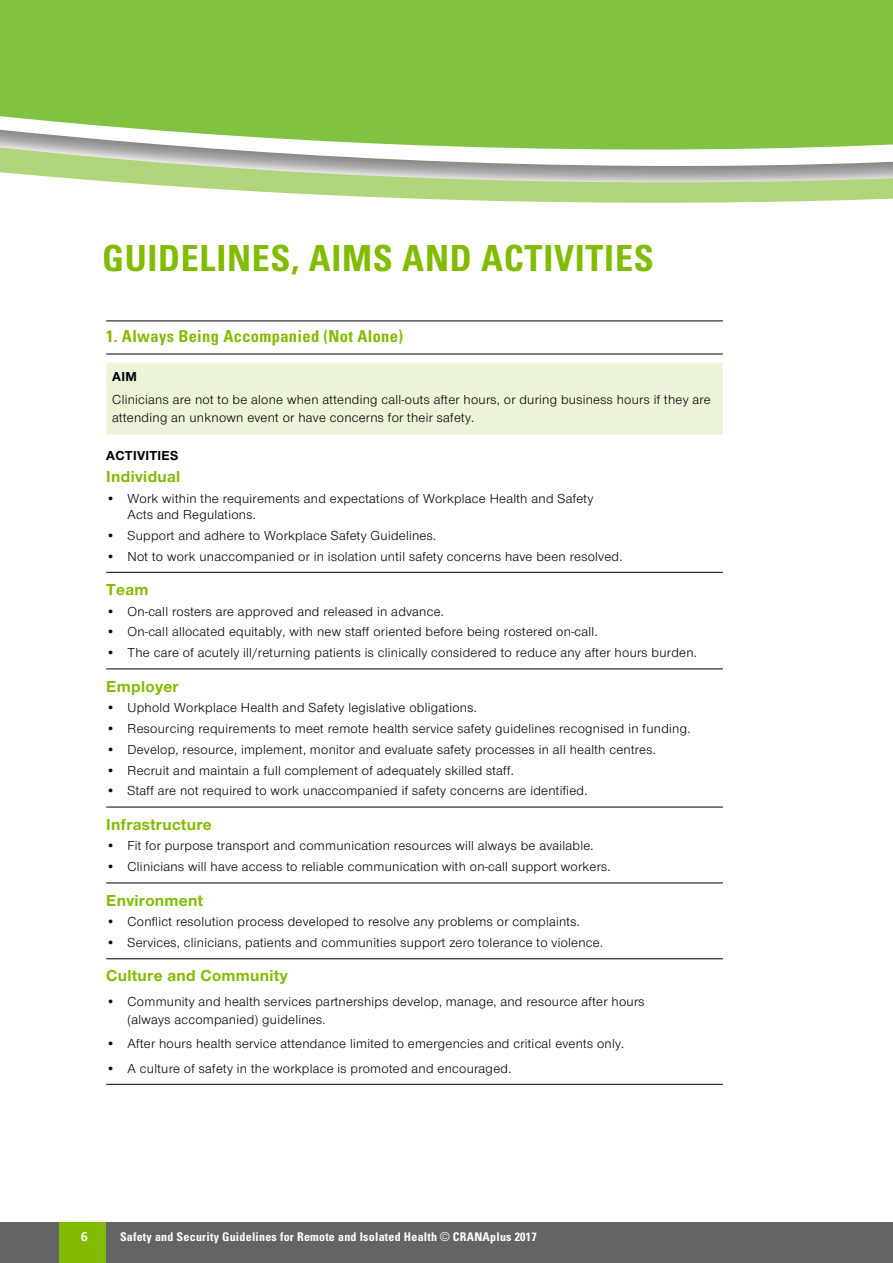
<style>
.page{position:relative;width:893px;height:1263px;background:#fff}
.page>*{position:absolute;margin:0;border:0;box-sizing:border-box;transform-origin:0 0}
.t1{font:700 condensed 36px "Univers";letter-spacing:.02em;color:#82bc00}
.t2{font:700 16.5px "Nimbus San Nov T";letter-spacing:.02em;color:#82bc00}
.t3{font:700 condensed 16.5px "Univers";letter-spacing:.02em;color:#82bc00}
.t4{font:13.5px/18px "Nimbus San Nov T";letter-spacing:.02em;color:#000}
.t5{font:700 13.5px "Nimbus San Nov T";letter-spacing:.02em;color:#000}
.t6{font:700 12.75px "Frutiger";color:#fff}
.t7{font:700 condensed 12px "Univers";letter-spacing:.02em;color:#fff}
.s1{font-family:"Helvetica";font-weight:400}
</style>
<div class="page">
<div style="left:0;top:0;width:893px;height:44px;background:#80c342"></div>
<svg style="left:0;top:44px;width:893px;height:159px;background:#9ecc71"></svg>
<div style="left:0;top:1223px;width:893px;height:40px;background:#636466"></div>
<div style="left:60px;top:1223px;width:46px;height:40px;background:#82bc00"></div>
<hr style="left:106px;top:320px;width:617px;height:1px;background:#000">
<hr style="left:106px;top:354px;width:617px;height:1px;background:#000">
<hr style="left:106px;top:572px;width:617px;height:1px;background:#000">
<hr style="left:106px;top:668px;width:617px;height:1px;background:#000">
<hr style="left:106px;top:807px;width:617px;height:1px;background:#000">
<hr style="left:106px;top:882px;width:617px;height:1px;background:#000">
<hr style="left:106px;top:958px;width:617px;height:1px;background:#000">
<hr style="left:106px;top:1084px;width:617px;height:1px;background:#000">
<div style="left:106px;top:362px;width:617px;height:73px;background:#ecf5d9"></div>
<h1 class="t1" style="left:102px;top:236px;width:553px">GUIDELINES, AIMS AND ACTIVITIES</h1>
<p class="t3" style="left:106px;top:326px;width:298px">1. Always Being Accompanied (Not Alone)</p>
<p class="t5" style="left:112px;top:369px;width:26px">AIM</p>
<p class="t4" style="left:112px;top:391px;width:600px">Clinicians are not to be alone when attending call-outs after hours, or during business hours if they are attending an unknown event or have concerns for their safety.</p>
<p class="t5" style="left:106px;top:447px;width:74px">ACTIVITIES</p>
<p class="t2" style="left:106px;top:467px;width:76px">Individual</p>
<p class="t4" style="left:128px;top:490px;width:467px;line-height:16.5px;text-indent:-21px">• Work within the requirements and expectations of Workplace Health and Safety<br>Acts and Regulations.</p>
<p class="t4" style="left:106px;top:526px;width:331px">• Support and adhere to Workplace Safety Guidelines.</p>
<p class="t4" style="left:106px;top:547px;width:518px">• Not to work unaccompanied or in isolation until safety concerns have been resolved.</p>
<p class="t2" style="left:106px;top:580px;width:44px">Team</p>
<p class="t4" style="left:106px;top:602px;width:339px">• On-call rosters are approved and released in advance.</p>
<p class="t4" style="left:106px;top:623px;width:493px">• On-call allocated equitably, with new staff oriented before being rostered on-call.</p>
<p class="t4" style="left:106px;top:644px;width:592px">• The care of acutely ill/returning patients is clinically considered to reduce any after hours burden.</p>
<p class="t2" style="left:106px;top:676px;width:74px">Employer</p>
<p class="t4" style="left:106px;top:699px;width:372px">• Uphold Workplace Health and Safety legislative obligations.</p>
<p class="t4" style="left:106px;top:720px;width:586px">• Resourcing requirements to meet remote health service safety guidelines recognised in funding.</p>
<p class="t4" style="left:106px;top:740px;width:551px">• Develop, resource, implement, monitor and evaluate safety processes in all health centres.</p>
<p class="t4" style="left:106px;top:761px;width:409px">• Recruit and maintain a full complement of adequately skilled staff.</p>
<p class="t4" style="left:106px;top:782px;width:482px">• Staff are not required to work unaccompanied if safety concerns are identified.</p>
<p class="t2" style="left:106px;top:814px;width:107px">Infrastructure</p>
<p class="t4" style="left:106px;top:837px;width:489px">• Fit for purpose transport and communication resources will always be available.</p>
<p class="t4" style="left:106px;top:858px;width:506px">• Clinicians will have access to reliable communication with on-call support workers.</p>
<p class="t2" style="left:106px;top:890px;width:98px">Environment</p>
<p class="t4" style="left:106px;top:913px;width:475px">• Conflict resolution process developed to resolve any problems or complaints.</p>
<p class="t4" style="left:106px;top:934px;width:498px">• Services, clinicians, patients and communities support zero tolerance to violence.</p>
<p class="t2" style="left:106px;top:966px;width:183px">Culture and Community</p>
<p class="t4" style="left:128px;top:992px;width:518px;text-indent:-21px">• Community and health services partnerships develop, manage, and resource after hours (always accompanied) guidelines.</p>
<p class="t4" style="left:106px;top:1035px;width:519px">• After hours health service attendance limited to emergencies and critical events only.</p>
<p class="t4" style="left:106px;top:1059px;width:406px">• A culture of safety in the workplace is promoted and encouraged.</p>
<p class="t6" style="left:81px;top:1229px;width:9px">6</p>
<p class="t7" style="left:120px;top:1229px;width:418px">Safety and Security Guidelines for Remote and Isolated Health <span class="s1">©</span> CRANAplus 2017</p>
</div>
